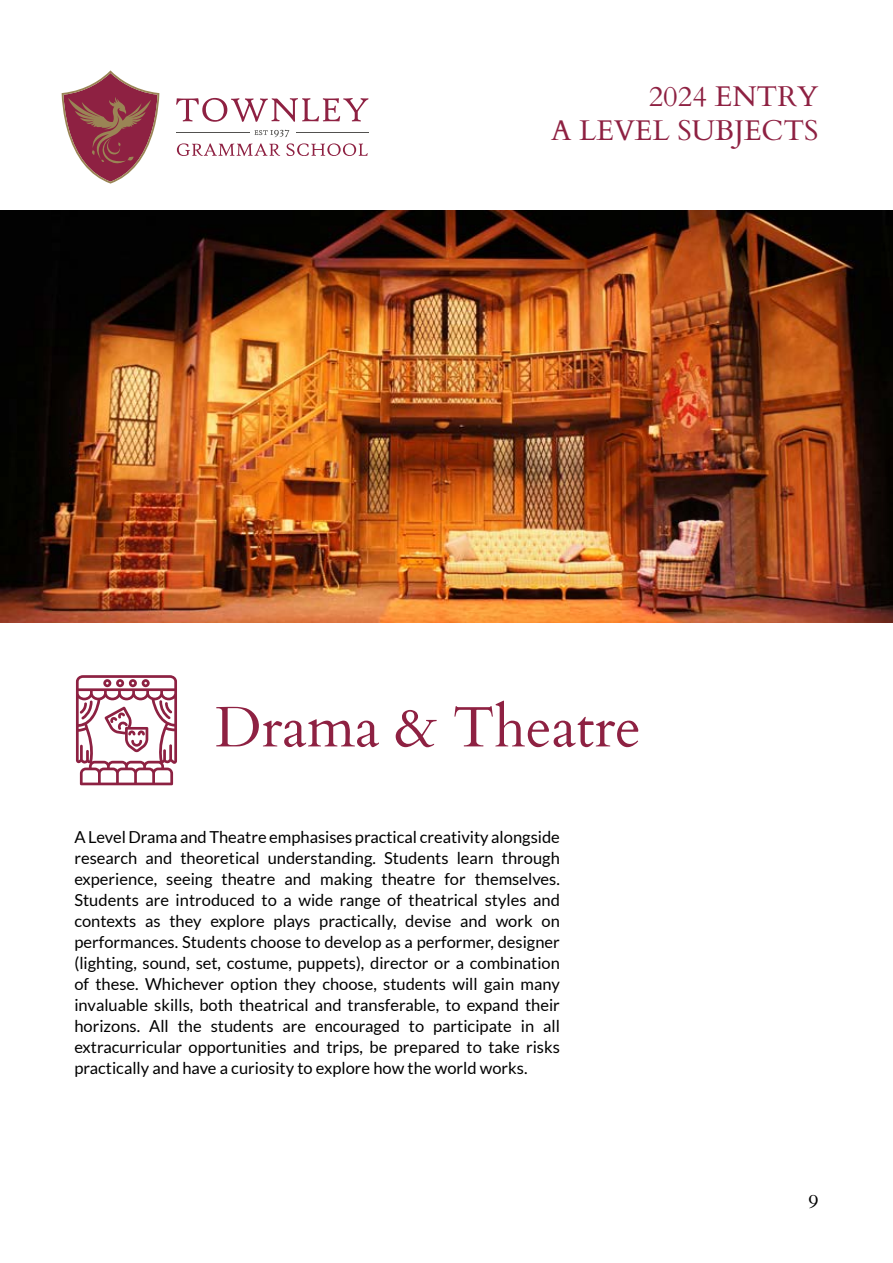
<style>
.page{position:relative;width:893px;height:1263px;background:#fff}
.page>*{position:absolute;margin:0;border:0;box-sizing:border-box;transform-origin:0 0}
.t1{font:57px "Cardo";color:#8e2142}
.t2{font:28.5px/34.2px "Cardo";color:#8e2142;text-align:right}
.t3{font:19.5px "Cardo";color:#000}
.t4{font:16.5px/21px "Lato";color:#000;text-align:justify}
</style>
<div class="page">
<img style="left:0;top:210px;width:893px;height:413px">
<svg style="left:76px;top:675px;width:101px;height:110px"></svg>
<svg style="left:255px;top:130px;width:34px;height:7px"></svg>
<hr style="left:296px;top:132px;width:72px;height:1px;background:#52514f">
<hr style="left:176px;top:132px;width:74px;height:1px;background:#52514f">
<svg style="left:177px;top:143px;width:103px;height:13px"></svg>
<svg style="left:286px;top:143px;width:82px;height:13px"></svg>
<svg style="left:176px;top:98px;width:192px;height:24px"></svg>
<svg style="left:62px;top:70px;width:97px;height:114px"></svg>
<h2 class="t2" style="left:551px;top:78px;width:269px">2024 ENTRY<br>A LEVEL SUBJECTS</h2>
<h1 class="t1" style="left:215px;top:681px;width:427px">Drama &amp; Theatre</h1>
<p class="t4" style="left:74px;top:826px;width:487px">A Level Drama and Theatre emphasises practical creativity alongside research and theoretical understanding. Students learn through experience, seeing theatre and making theatre for themselves.<br>Students are introduced to a wide range of theatrical styles and contexts as they explore plays practically, devise and work on performances. Students choose to develop as a performer, designer (lighting, sound, set, costume, puppets), director or a combination of these. Whichever option they choose, students will gain many invaluable skills, both theatrical and transferable, to expand their horizons. All the students are encouraged to participate in all extracurricular opportunities and trips, be prepared to take risks practically and have a curiosity to explore how the world works.</p>
<p class="t3" style="left:809px;top:1185px;width:11px">9</p>
</div>
